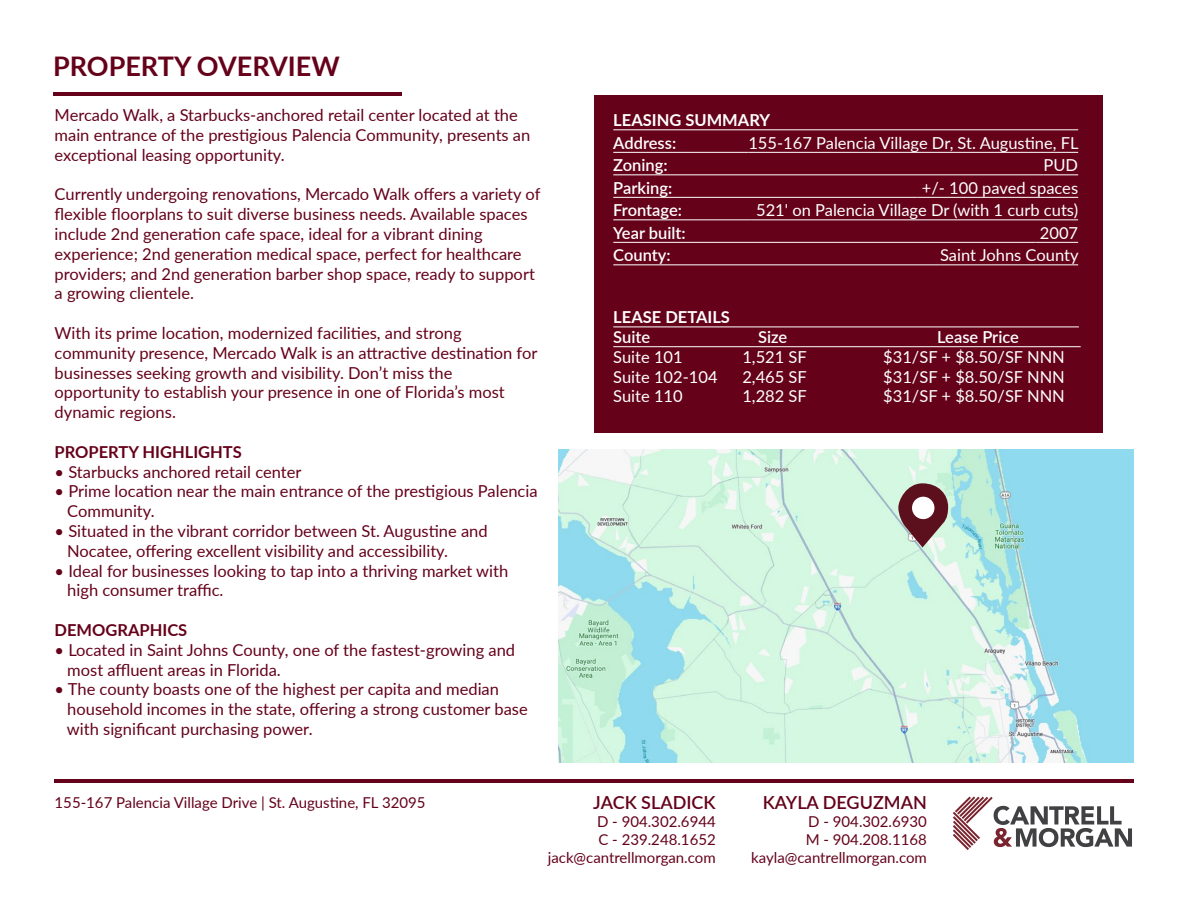
<style>
.page{position:relative;width:1188px;height:918px;background:#fff}
.page>*{position:absolute;margin:0;border:0;box-sizing:border-box;transform-origin:0 0}
.t1{font:700 27px "Lato";color:#65021a}
.t2{font:600 18px "Lato";color:#65021a}
.t3{font:16.5px/19.8px "Lato";color:#65021a}
.t4{font:16.5px "Lato";color:#fff}
.t5{font:600 16.5px "Lato";color:#fff}
.t6{font:700 16.5px "Lato";color:#65021a}
.t7{font:700 16.5px "Lato";color:#fff}
.t8{font:15px/18px "Lato";color:#65021a;text-align:right}
</style>
<div class="page">
<img style="left:558px;top:450px;width:575px;height:313px">
<hr style="left:53px;top:92px;width:349px;height:4px;background:#65021a">
<hr style="left:54px;top:779px;width:1080px;height:3px;background:#65021a">
<svg style="left:953px;top:796px;width:179px;height:54px"></svg>
<svg style="left:898px;top:483px;width:50px;height:65px;background:#8a6668"></svg>
<div style="left:912px;top:497px;width:22px;height:22px;background:#fff;border-radius:50%"></div>
<div style="left:594px;top:96px;width:508px;height:337px;background:#65021a"></div>
<hr style="left:613px;top:129px;width:465px;height:1px;background:#fff">
<hr style="left:613px;top:152px;width:135px;height:1px;background:#fff">
<hr style="left:748px;top:152px;width:330px;height:1px;background:#fff">
<hr style="left:613px;top:174px;width:431px;height:1px;background:#fff">
<hr style="left:1044px;top:174px;width:34px;height:1px;background:#fff">
<hr style="left:613px;top:197px;width:305px;height:1px;background:#fff">
<hr style="left:918px;top:197px;width:160px;height:1px;background:#fff">
<hr style="left:613px;top:219px;width:139px;height:1px;background:#fff">
<hr style="left:752px;top:219px;width:326px;height:1px;background:#fff">
<hr style="left:613px;top:242px;width:423px;height:1px;background:#fff">
<hr style="left:1036px;top:242px;width:42px;height:1px;background:#fff">
<hr style="left:613px;top:264px;width:327px;height:1px;background:#fff">
<hr style="left:940px;top:264px;width:138px;height:1px;background:#fff">
<hr style="left:613px;top:326px;width:466px;height:1px;background:#fff">
<hr style="left:613px;top:346px;width:468px;height:1px;background:#fff">
<h1 class="t1" style="left:53px;top:47px;width:288px">PROPERTY OVERVIEW</h1>
<p class="t3" style="left:55px;top:105px;width:477px">Mercado Walk, a Starbucks-anchored retail center located at the main entrance of the prestigious Palencia Community, presents an exceptional leasing opportunity.</p>
<p class="t3" style="left:55px;top:184px;width:487px">Currently undergoing renovations, Mercado Walk offers a variety of flexible floorplans to suit diverse business needs. Available spaces include 2nd generation cafe space, ideal for a vibrant dining experience; 2nd generation medical space, perfect for healthcare providers; and 2nd generation barber shop space, ready to support a growing clientele.</p>
<p class="t3" style="left:55px;top:322px;width:484px">With its prime location, modernized facilities, and strong community presence, Mercado Walk is an attractive destination for businesses seeking growth and visibility. Don’t miss the opportunity to establish your presence in one of Florida’s most dynamic regions.</p>
<p class="t6" style="left:55px;top:440px;width:189px">PROPERTY HIGHLIGHTS</p>
<p class="t3" style="left:55px;top:461px;width:248px">• Starbucks anchored retail center</p>
<p class="t3" style="left:67px;top:481px;width:472px;text-indent:-13px">• Prime location near the main entrance of the prestigious Palencia<br>Community.</p>
<p class="t3" style="left:67px;top:520px;width:422px;text-indent:-13px">• Situated in the vibrant corridor between St. Augustine and<br>Nocatee, offering excellent visibility and accessibility.</p>
<p class="t3" style="left:67px;top:560px;width:442px;text-indent:-13px">• Ideal for businesses looking to tap into a thriving market with high consumer traffic.</p>
<p class="t6" style="left:55px;top:618px;width:134px">DEMOGRAPHICS</p>
<p class="t3" style="left:67px;top:639px;width:449px;text-indent:-13px">• Located in Saint Johns County, one of the fastest-growing and most affluent areas in Florida.</p>
<p class="t3" style="left:67px;top:679px;width:462px;text-indent:-12px">• The county boasts one of the highest per capita and median household incomes in the state, offering a strong customer base with significant purchasing power.</p>
<p class="t7" style="left:613px;top:108px;width:158px">LEASING SUMMARY</p>
<p class="t5" style="left:613px;top:131px;width:64px">Address:</p>
<p class="t4" style="left:748px;top:131px;width:332px">155-167 Palencia Village Dr, St. Augustine, FL</p>
<p class="t5" style="left:613px;top:153px;width:56px">Zoning:</p>
<p class="t4" style="left:1044px;top:153px;width:36px">PUD</p>
<p class="t5" style="left:613px;top:176px;width:60px">Parking:</p>
<p class="t4" style="left:922px;top:176px;width:158px">+/- 100 paved spaces</p>
<p class="t5" style="left:613px;top:198px;width:70px">Frontage:</p>
<p class="t4" style="left:756px;top:198px;width:323px">521' on Palencia Village Dr (with 1 curb cuts)</p>
<p class="t5" style="left:613px;top:221px;width:74px">Year built:</p>
<p class="t4" style="left:1040px;top:221px;width:40px">2007</p>
<p class="t5" style="left:613px;top:243px;width:59px">County:</p>
<p class="t4" style="left:940px;top:243px;width:140px">Saint Johns County</p>
<p class="t7" style="left:613px;top:305px;width:118px">LEASE DETAILS</p>
<p class="t5" style="left:613px;top:325px;width:38px">Suite</p>
<p class="t5" style="left:758px;top:325px;width:31px">Size</p>
<p class="t5" style="left:937px;top:325px;width:83px">Lease Price</p>
<p class="t4" style="left:613px;top:345px;width:71px">Suite 101</p>
<p class="t4" style="left:742px;top:345px;width:66px">1,521 SF</p>
<p class="t4" style="left:883px;top:345px;width:183px">$31/SF + $8.50/SF NNN</p>
<p class="t4" style="left:613px;top:365px;width:106px">Suite 102-104</p>
<p class="t4" style="left:742px;top:365px;width:66px">2,465 SF</p>
<p class="t4" style="left:883px;top:365px;width:183px">$31/SF + $8.50/SF NNN</p>
<p class="t4" style="left:613px;top:384px;width:71px">Suite 110</p>
<p class="t4" style="left:742px;top:384px;width:66px">1,282 SF</p>
<p class="t4" style="left:883px;top:384px;width:183px">$31/SF + $8.50/SF NNN</p>
<p class="t8" style="left:55px;top:792px;width:372px">155-167 Palencia Village Drive | St. Augustine, FL 32095</p>
<p class="t2" style="left:763px;top:790px;width:166px">KAYLA DEGUZMAN</p>
<p class="t8" style="left:751px;top:812px;width:177px">D - 904.302.6930<br>M - 904.208.1168 kayla@cantrellmorgan.com</p>
<p class="t2" style="left:593px;top:790px;width:124px">JACK SLADICK</p>
<p class="t8" style="left:548px;top:812px;width:169px">D - 904.302.6944<br>C - 239.248.1652 jack@cantrellmorgan.com</p>
</div>
